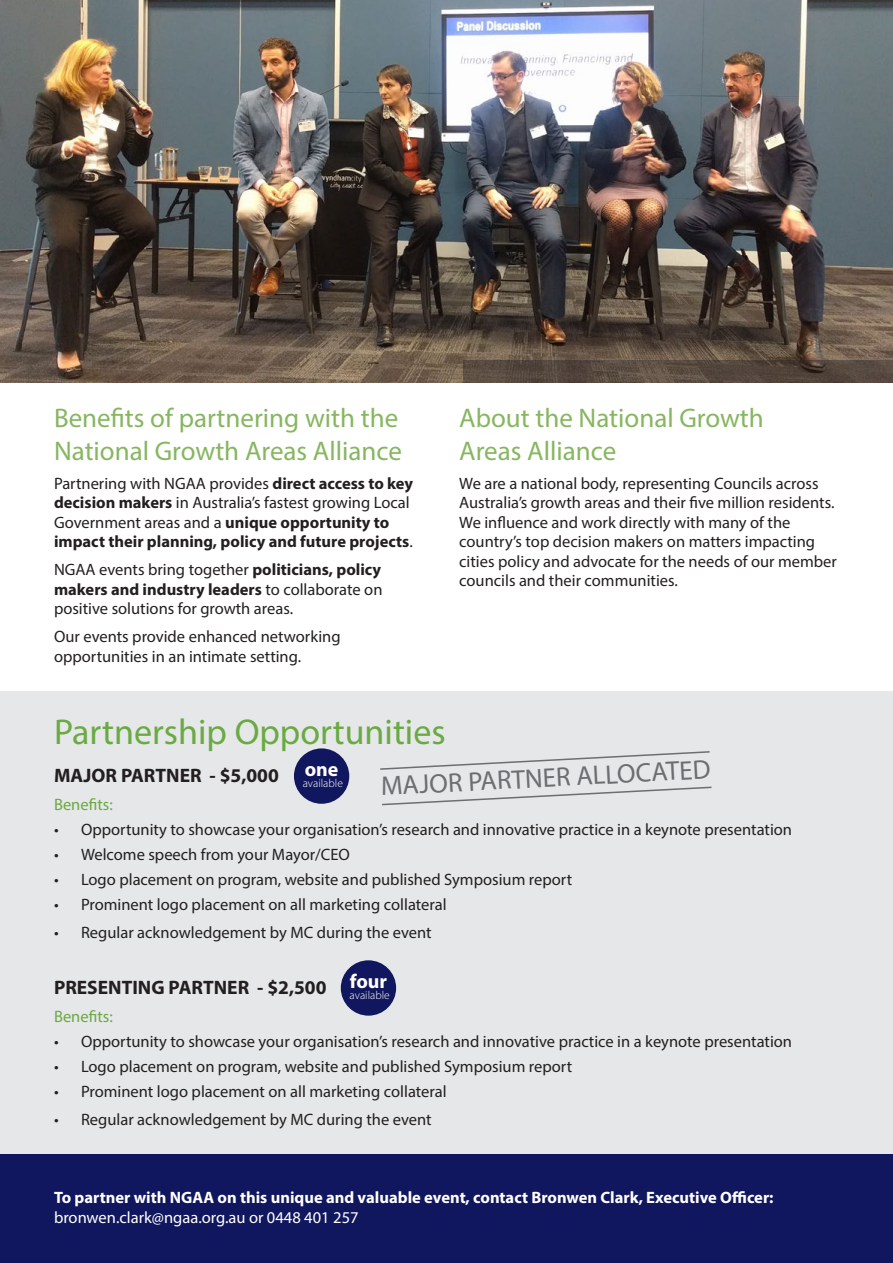
<style>
.page{position:relative;width:893px;height:1263px;background:#fff}
.page>*{position:absolute;margin:0;border:0;box-sizing:border-box;transform-origin:0 0}
.t1{font:36px "Myriad Pro";color:#6aaa43}
.t2{font:27px/32.4px "Myriad Pro";color:#87b661}
.t3{font:27px "Myriad Pro";color:#6d6e71}
.t4{font:700 19.95px "Myriad Pro";color:#fff}
.t5{font:700 19.5px "Myriad Pro";color:#231f20}
.t6{font:16.5px/19.5px "Myriad Pro";color:#231f20}
.t7{font:700 16.5px/19.5px "Myriad Pro";color:#231f20}
.t8{font:700 16.5px "Myriad Pro";color:#fff}
.t9{font:16.5px "Myriad Pro";color:#fff}
.t10{font:16.5px "Myriad Pro";color:#6aaa43}
.t11{font:300 11.55px "Myriad Pro";color:#fff}
.s1{font-weight:400}
.s2{font-weight:700}
</style>
<div class="page">
<div style="left:0;top:692px;width:893px;height:465px;background:#e6e7e8"></div>
<img style="left:0;top:0;width:893px;height:383px">
<svg style="left:463px;top:360px;width:430px;height:22px;background:#56483e"></svg>
<svg style="left:380px;top:751px;width:330px;height:19px"></svg>
<svg style="left:382px;top:786px;width:330px;height:20px"></svg>
<div style="left:294px;top:748px;width:55px;height:56px;background:#11175e;border-radius:50%"></div>
<div style="left:341px;top:960px;width:55px;height:56px;background:#11175e;border-radius:50%"></div>
<div style="left:0;top:1154px;width:893px;height:109px;background:#11175e"></div>
<h2 class="t2" style="left:54px;top:402px;width:349px">Benefits of partnering with the<br>National Growth Areas Alliance</h2>
<p class="t7" style="left:54px;top:473px;width:361px"><span class="s1">Partnering with NGAA provides</span> direct access to key decision makers <span class="s1">in Australia’s fastest growing Local Government areas and a</span> unique opportunity to impact their planning, policy and future projects<span class="s1">.</span></p>
<p class="t6" style="left:54px;top:559px;width:330px;text-align:justify">NGAA events bring together <span class="s2">politicians, policy makers and industry leaders</span> to collaborate on positive solutions for growth areas.</p>
<p class="t6" style="left:54px;top:626px;width:288px">Our events provide enhanced networking opportunities in an intimate setting.</p>
<h2 class="t2" style="left:459px;top:402px;width:306px">About the National Growth<br>Areas Alliance</h2>
<p class="t6" style="left:459px;top:473px;width:379px">We are a national body, representing Councils across Australia’s growth areas and their five million residents.<br>We influence and work directly with many of the country’s top decision makers on matters impacting cities policy and advocate for the needs of our member councils and their communities.</p>
<h1 class="t1" style="left:54px;top:709px;width:393px">Partnership Opportunities</h1>
<h2 class="t3" style="left:380px;top:770px;width:331px;rotate:-3deg">MAJOR PARTNER ALLOCATED</h2>
<p class="t4" style="left:305px;top:756px;width:35px">one</p>
<p class="t11" style="left:303px;top:776px;width:42px">available</p>
<p class="t5" style="left:54px;top:763px;width:226px">MAJOR PARTNER - $5,000</p>
<p class="t10" style="left:54px;top:795px;width:60px">Benefits:</p>
<p class="t6" style="left:54px;top:820px;width:740px">• Opportunity to showcase your organisation’s research and innovative practice in a keynote presentation</p>
<p class="t6" style="left:54px;top:845px;width:297px">• Welcome speech from your Mayor/CEO</p>
<p class="t6" style="left:54px;top:870px;width:520px">• Logo placement on program, website and published Symposium report</p>
<p class="t6" style="left:54px;top:895px;width:394px">• Prominent logo placement on all marketing collateral</p>
<p class="t6" style="left:54px;top:923px;width:379px">• Regular acknowledgement by MC during the event</p>
<p class="t5" style="left:54px;top:975px;width:274px">PRESENTING PARTNER - $2,500</p>
<p class="t10" style="left:54px;top:1007px;width:60px">Benefits:</p>
<p class="t6" style="left:54px;top:1032px;width:740px">• Opportunity to showcase your organisation’s research and innovative practice in a keynote presentation</p>
<p class="t6" style="left:54px;top:1057px;width:520px">• Logo placement on program, website and published Symposium report</p>
<p class="t6" style="left:54px;top:1082px;width:394px">• Prominent logo placement on all marketing collateral</p>
<p class="t6" style="left:54px;top:1110px;width:379px">• Regular acknowledgement by MC during the event</p>
<p class="t4" style="left:350px;top:968px;width:39px">four</p>
<p class="t11" style="left:350px;top:988px;width:42px">available</p>
<p class="t8" style="left:54px;top:1187px;width:721px">To partner with NGAA on this unique and valuable event, contact Bronwen Clark, Executive Officer:</p>
<p class="t9" style="left:54px;top:1207px;width:306px">bronwen.clark@ngaa.org.au or 0448 401 257</p>
</div>
